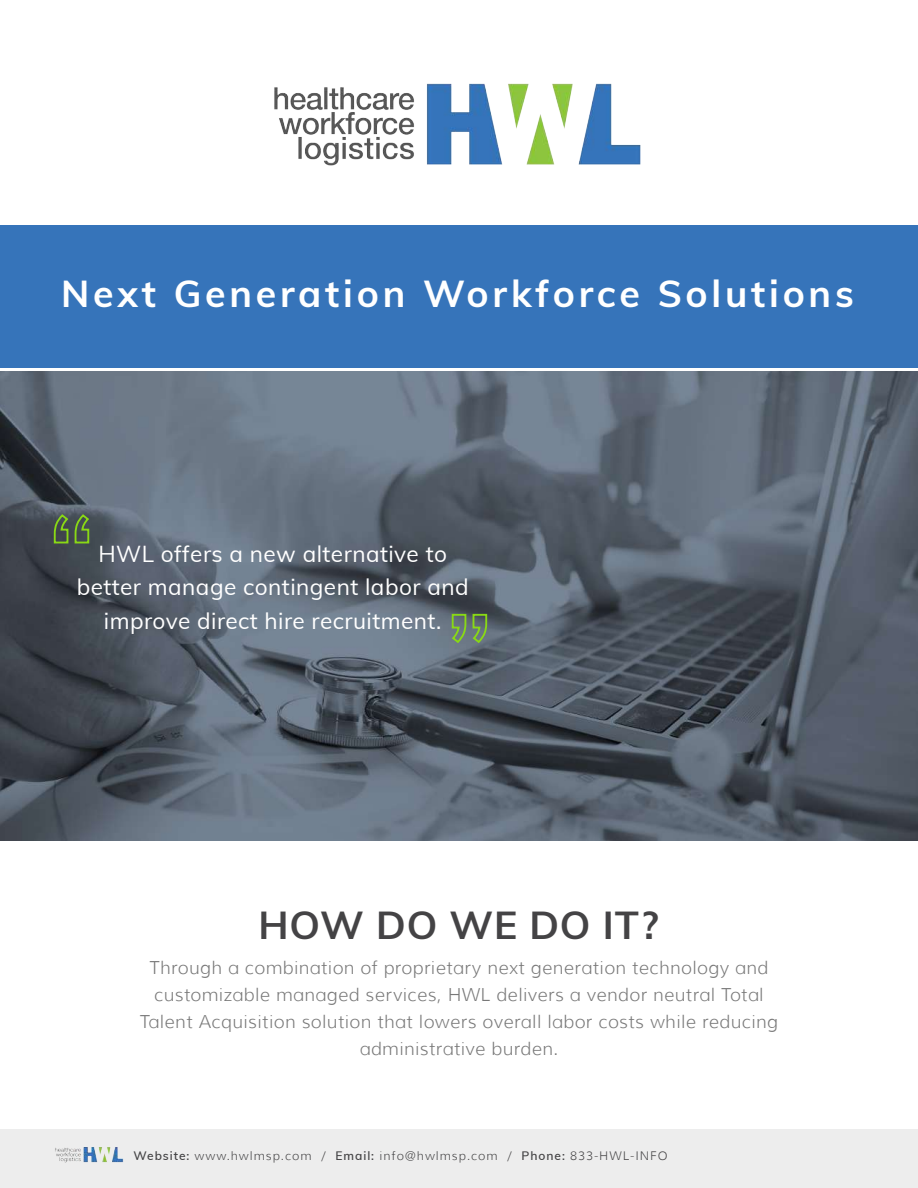
<style>
.page{position:relative;width:918px;height:1188px;background:#fff}
.page>*{position:absolute;margin:0;border:0;box-sizing:border-box;transform-origin:0 0}
.t1{font:700 39px "Muli";letter-spacing:.02em;color:#444345}
.t2{font:700 37.5px "Muli";letter-spacing:.1em;color:#fff}
.t3{font:22.65px/33.9px "Muli";letter-spacing:.02em;color:#fff;text-align:center}
.t4{font:300 18px/27px "Muli";letter-spacing:.02em;color:#787878;text-align:center}
.t5{font:300 12px "Muli";letter-spacing:.08em;color:#444345}
.s1{font-weight:600}
</style>
<div class="page">
<div style="left:0;top:225px;width:918px;height:611px;background:#3674ba"></div>
<img style="left:0;top:371px;width:918px;height:470px">
<svg style="left:53px;top:513px;width:38px;height:31px"></svg>
<svg style="left:450px;top:613px;width:38px;height:31px"></svg>
<div style="left:0;top:1129px;width:918px;height:59px;background:#ededed"></div>
<img style="left:55px;top:1147px;width:69px;height:16px">
<img style="left:274px;top:83px;width:367px;height:83px">
<h2 class="t2" style="left:61px;top:266px;width:794px">Next Generation Workforce Solutions</h2>
<p class="t3" style="left:77px;top:535px;width:394px">HWL offers a new alternative to better manage contingent labor and improve direct hire recruitment.</p>
<h1 class="t1" style="left:259px;top:896px;width:402px">HOW DO WE DO IT?</h1>
<p class="t4" style="left:140px;top:955px;width:640px">Through a combination of proprietary next generation technology and customizable managed services, HWL delivers a vendor neutral Total Talent Acquisition solution that lowers overall labor costs while reducing administrative burden.</p>
<p class="t5" style="left:134px;top:1149px;width:535px"><span class="s1">Website:</span> www.hwlmsp.com / <span class="s1">Email:</span> info@hwlmsp.com / <span class="s1">Phone:</span> 833-HWL-INFO</p>
</div>
